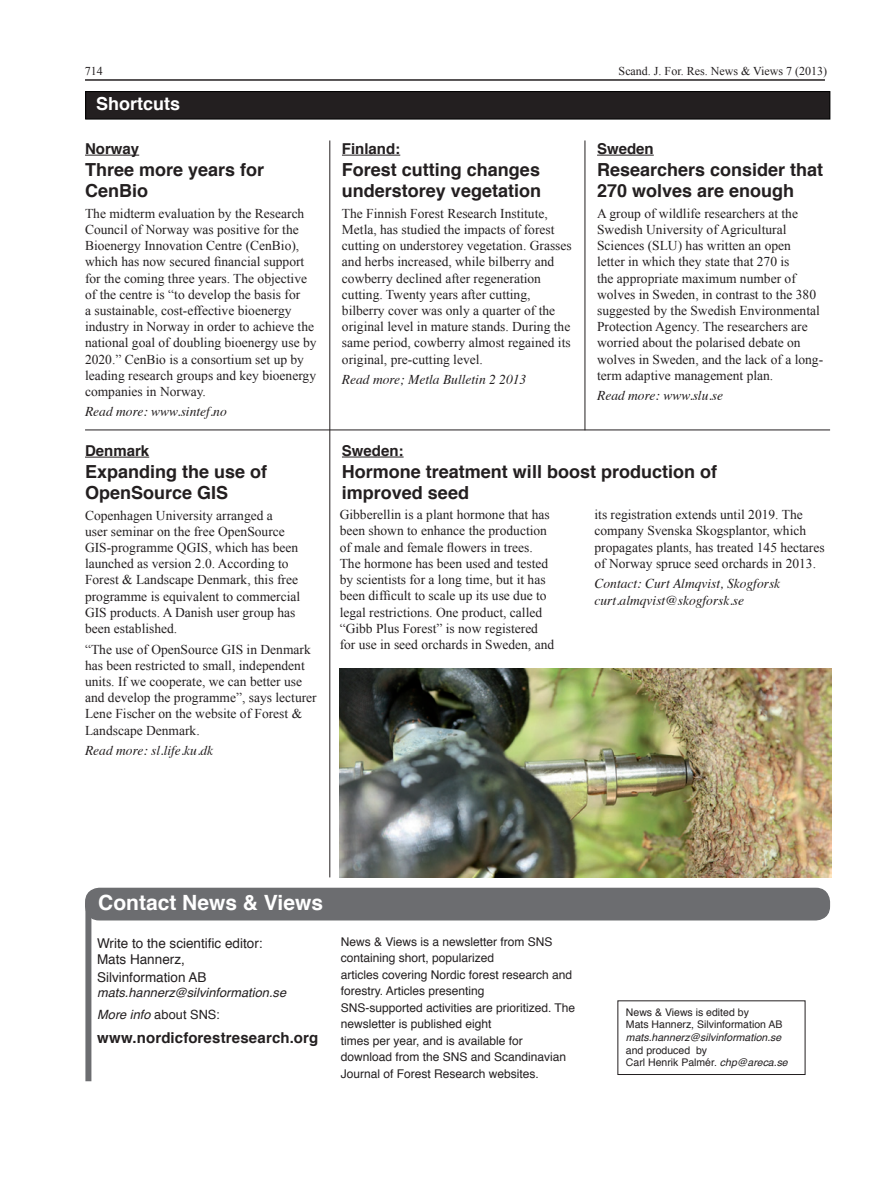
<style>
.page{position:relative;width:893px;height:1191px;background:#fff}
.page>*{position:absolute;margin:0;border:0;box-sizing:border-box;transform-origin:0 0}
.t1{font:700 21px "Helvetica";color:#fff}
.t2{font:700 18px/21.6px "Helvetica";color:#231f20}
.t3{font:700 18px "Helvetica";color:#fff}
.t4{font:700 15px "Helvetica";color:#231f20}
.t5{font:13.5px/16.2px "Times New Roman";color:#231f20}
.t6{font:italic 13.5px/16.2px "Times";color:#231f20}
.t7{font:13.5px/16.2px "Helvetica";color:#231f20}
.t8{font:italic 12.75px/21.6px "Helvetica";letter-spacing:.005em;color:#231f20}
.t9{font:12px/16.5px "Helvetica";color:#231f20}
.t10{font:12px "Times New Roman";color:#231f20}
.t11{font:10.5px/12.6px "Helvetica";color:#231f20}
.t12{font:italic 10.5px "Helvetica";color:#231f20}
.s1{font-style:normal}
.s2{font-style:italic}
</style>
<div class="page">
<hr style="left:85px;top:79px;width:740px;height:2px;background:#231f20">
<div style="left:86px;top:888px;width:743px;height:31px;background:#6c6d70;border-radius:14px"></div>
<div style="left:85px;top:887px;width:745px;height:33px;border:2px solid #6c6d70;border-radius:14px"></div>
<div style="left:85px;top:903px;width:6px;height:178px;background:#6c6d70"></div>
<div style="left:86px;top:92px;width:744px;height:27px;background:#231f20"></div>
<div style="left:85px;top:91px;width:745px;height:28px;border:1px solid #000"></div>
<hr style="left:85px;top:155px;width:54px;height:1px;background:#231f20">
<hr style="left:597px;top:155px;width:57px;height:1px;background:#231f20">
<hr style="left:329px;top:140px;width:1px;height:737px;background:#231f20">
<hr style="left:585px;top:140px;width:1px;height:290px;background:#231f20">
<hr style="left:342px;top:155px;width:58px;height:1px;background:#231f20">
<hr style="left:85px;top:457px;width:64px;height:1px;background:#231f20">
<img style="left:340px;top:669px;width:491px;height:208px">
<hr style="left:342px;top:456px;width:62px;height:1px;background:#231f20">
<hr style="left:85px;top:429px;width:745px;height:1px;background:#231f20">
<p class="t10" style="left:85px;top:63px;width:19px">714</p>
<p class="t10" style="left:619px;top:63px;width:210px">Scand. J. For. Res. News &amp; Views 7 (2013)</p>
<h2 class="t3" style="left:96px;top:89px;width:86px">Shortcuts</h2>
<p class="t4" style="left:85px;top:137px;width:56px">Norway</p>
<h2 class="t2" style="left:85px;top:159px;width:181px">Three more years for<br>CenBio</h2>
<p class="t5" style="left:85px;top:205px;width:233px">The midterm evaluation by the Research Council of Norway was positive for the Bioenergy Innovation Centre (CenBio), which has now secured financial support for the coming three years. The objective of the centre is “to develop the basis for<br>a sustainable, cost-effective bioenergy industry in Norway in order to achieve the national goal of doubling bioenergy use by 2020.” CenBio is a consortium set up by leading research groups and key bioenergy companies in Norway.</p>
<p class="t6" style="left:85px;top:403px;width:143px">Read more: www.sintef.no</p>
<p class="t4" style="left:85px;top:438px;width:66px">Denmark</p>
<h2 class="t2" style="left:85px;top:461px;width:184px">Expanding the use of<br>OpenSource GIS</h2>
<p class="t5" style="left:85px;top:507px;width:217px">Copenhagen University arranged a<br>user seminar on the free OpenSource GIS-programme QGIS, which has been launched as version 2.0. According to Forest &amp; Landscape Denmark, this free programme is equivalent to commercial GIS products. A Danish user group has been established.</p>
<p class="t5" style="left:85px;top:641px;width:233px">“The use of OpenSource GIS in Denmark has been restricted to small, independent units. If we cooperate, we can better use and develop the programme”, says lecturer Lene Fischer on the website of Forest &amp; Landscape Denmark.</p>
<p class="t6" style="left:85px;top:741px;width:130px">Read more: sl.life.ku.dk</p>
<p class="t4" style="left:342px;top:137px;width:60px">Finland:</p>
<h2 class="t2" style="left:342px;top:159px;width:201px">Forest cutting changes understorey vegetation</h2>
<p class="t5" style="left:342px;top:205px;width:231px">The Finnish Forest Research Institute, Metla, has studied the impacts of forest cutting on understorey vegetation. Grasses and herbs increased, while bilberry and cowberry declined after regeneration cutting. Twenty years after cutting, bilberry cover was only a quarter of the original level in mature stands. During the same period, cowberry almost regained its original, pre-cutting level.</p>
<p class="t6" style="left:342px;top:370px;width:186px">Read more; Metla Bulletin 2 2013</p>
<p class="t4" style="left:597px;top:137px;width:58px">Sweden</p>
<h2 class="t2" style="left:597px;top:159px;width:228px">Researchers consider that<br>270 wolves are enough</h2>
<p class="t5" style="left:597px;top:205px;width:228px">A group of wildlife researchers at the Swedish University of Agricultural Sciences (SLU) has written an open<br>letter in which they state that 270 is<br>the appropriate maximum number of wolves in Sweden, in contrast to the 380 suggested by the Swedish Environmental Protection Agency. The researchers are worried about the polarised debate on wolves in Sweden, and the lack of a long&shy;term adaptive management plan.</p>
<p class="t6" style="left:597px;top:387px;width:127px">Read more: www.slu.se</p>
<p class="t4" style="left:342px;top:438px;width:63px">Sweden:</p>
<h2 class="t2" style="left:342px;top:460px;width:377px">Hormone treatment will boost production of improved seed</h2>
<p class="t5" style="left:594px;top:506px;width:232px">its registration extends until 2019. The company Svenska Skogsplantor, which propagates plants, has treated 145 hectares of Norway spruce seed orchards in 2013.</p>
<p class="t6" style="left:594px;top:575px;width:187px">Contact: Curt Almqvist, Skogforsk curt.almqvist@skogforsk.se</p>
<p class="t5" style="left:340px;top:506px;width:216px">Gibberellin is a plant hormone that has been shown to enhance the production of male and female flowers in trees.<br>The hormone has been used and tested by scientists for a long time, but it has been difficult to scale up its use due to legal restrictions. One product, called “Gibb Plus Forest” is now registered for use in seed orchards in Sweden, and</p>
<h1 class="t1" style="left:98px;top:886px;width:226px">Contact News &amp; Views</h1>
<p class="t7" style="left:97px;top:935px;width:167px">Write to the scientific editor:<br>Mats Hannerz,</p>
<p class="t7" style="left:97px;top:969px;width:111px">Silvinformation AB</p>
<p class="t8" style="left:97px;top:982px;width:191px">mats.hannerz@silvinformation.se<br>More info <span class="s1">about SNS:</span></p>
<p class="t4" style="left:97px;top:1026px;width:223px">www.nordicforestresearch.org</p>
<p class="t9" style="left:341px;top:933px;width:236px">News &amp; Views is a newsletter from SNS containing short, popularized<br>articles covering Nordic forest research and forestry. Articles presenting<br>SNS-supported activities are prioritized. The newsletter is published eight<br>times per year, and is available for download from the SNS and Scandinavian Journal of Forest Research websites.</p>
<p class="t11" style="left:626px;top:1006px;width:158px">News &amp; Views is edited by<br>Mats Hannerz, Silvinformation AB</p>
<p class="t12" style="left:626px;top:1029px;width:157px">mats.hannerz@silvinformation.se</p>
<p class="t11" style="left:626px;top:1043px;width:163px">and produced by<br>Carl Henrik Palmér. <span class="s2">chp@areca.se</span></p>
</div>
